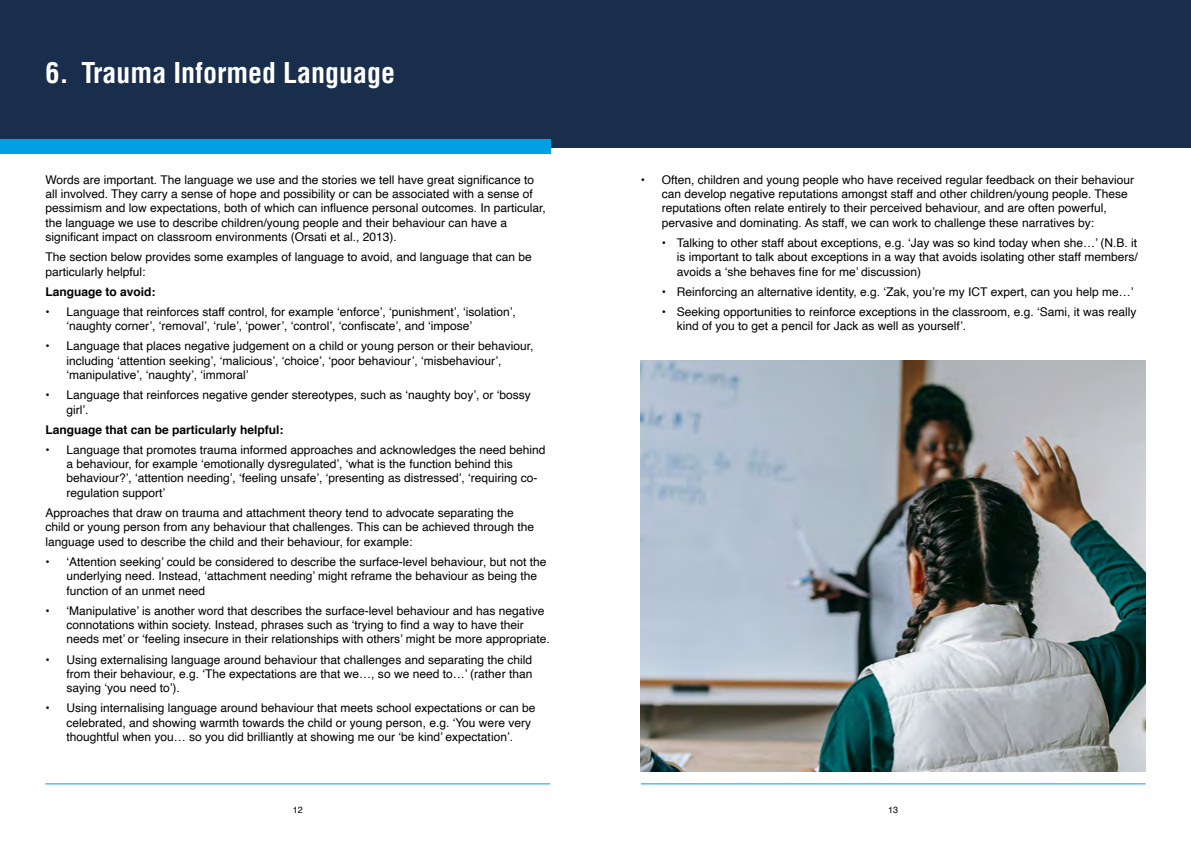
<style>
.page{position:relative;width:1191px;height:842px;background:#fff}
.page>*{position:absolute;margin:0;border:0;box-sizing:border-box;transform-origin:0 0}
.Section_header{font:700 condensed 28px "Helvetica LT Std";color:#fff}
.Body{font:12px/14.4px "Helvetica";color:#000}
.Body-2{font:700 12px "Helvetica";color:#000}
.t1{font:9px "Helvetica";color:#000}
</style>
<div class="page">
<hr style="left:45px;top:783px;width:505px;height:1px;background:#009fe3">
<hr style="left:641px;top:783px;width:504px;height:1px;background:#009fe3">
<div style="left:0;top:0;width:1191px;height:147px;background:#192d4c"></div>
<div style="left:0;top:139px;width:550px;height:15px;background:#009fe3"></div>
<img style="left:641px;top:360px;width:504px;height:411px">
<p class="Section_header" style="left:45px;top:55px;width:351px">6. Trauma Informed Language</p>
<p class="Body" style="left:45px;top:172px;width:502px">Words are important. The language we use and the stories we tell have great significance to all involved. They carry a sense of hope and possibility or can be associated with a sense of pessimism and low expectations, both of which can influence personal outcomes. In particular, the language we use to describe children/young people and their behaviour can have a significant impact on classroom environments (Orsati et al., 2013).</p>
<p class="Body" style="left:45px;top:250px;width:488px">The section below provides some examples of language to avoid, and language that can be particularly helpful:</p>
<p class="Body-2" style="left:45px;top:282px;width:112px">Language to avoid:</p>
<p class="Body" style="left:66px;top:305px;width:451px;text-indent:-21px">• Language that reinforces staff control, for example ‘enforce’, ‘punishment’, ‘isolation’, ‘naughty corner’, ‘removal’, ‘rule’, ‘power’, ‘control’, ‘confiscate’, and ‘impose’</p>
<p class="Body" style="left:66px;top:339px;width:469px;text-indent:-21px">• Language that places negative judgement on a child or young person or their behaviour, including ‘attention seeking’, ‘malicious’, ‘choice’, ‘poor behaviour’, ‘misbehaviour’, ‘manipulative’, ‘naughty’, ‘immoral’</p>
<p class="Body" style="left:66px;top:388px;width:466px;text-indent:-21px">• Language that reinforces negative gender stereotypes, such as ‘naughty boy’, or ‘bossy girl’.</p>
<p class="Body-2" style="left:45px;top:420px;width:240px">Language that can be particularly helpful:</p>
<p class="Body" style="left:66px;top:443px;width:480px;text-indent:-21px">• Language that promotes trauma informed approaches and acknowledges the need behind a behaviour, for example ‘emotionally dysregulated’, ‘what is the function behind this behaviour?’, ‘attention needing’, ‘feeling unsafe’, ‘presenting as distressed’, ‘requiring co&shy;regulation support’</p>
<p class="Body" style="left:45px;top:506px;width:490px">Approaches that draw on trauma and attachment theory tend to advocate separating the child or young person from any behaviour that challenges. This can be achieved through the language used to describe the child and their behaviour, for example:</p>
<p class="Body" style="left:66px;top:555px;width:481px;text-indent:-21px">• ‘Attention seeking’ could be considered to describe the surface-level behaviour, but not the underlying need. Instead, ‘attachment needing’ might reframe the behaviour as being the function of an unmet need</p>
<p class="Body" style="left:66px;top:604px;width:485px;text-indent:-21px">• ‘Manipulative’ is another word that describes the surface-level behaviour and has negative connotations within society. Instead, phrases such as ‘trying to find a way to have their needs met’ or ‘feeling insecure in their relationships with others’ might be more appropriate.</p>
<p class="Body" style="left:66px;top:652px;width:467px;text-align:justify;text-indent:-21px">• Using externalising language around behaviour that challenges and separating the child from their behaviour, e.g. ‘The expectations are that we…, so we need to…’ (rather than saying ‘you need to’).</p>
<p class="Body" style="left:66px;top:701px;width:470px;text-indent:-21px">• Using internalising language around behaviour that meets school expectations or can be celebrated, and showing warmth towards the child or young person, e.g. ‘You were very thoughtful when you… so you did brilliantly at showing me our ‘be kind’ expectation’.</p>
<p class="Body" style="left:662px;top:173px;width:474px;text-indent:-21px">• Often, children and young people who have received regular feedback on their behaviour can develop negative reputations amongst staff and other children/young people. These reputations often relate entirely to their perceived behaviour, and are often powerful, pervasive and dominating. As staff, we can work to challenge these narratives by:</p>
<p class="Body" style="left:677px;top:236px;width:462px;text-align:justify;text-indent:-15px">• Talking to other staff about exceptions, e.g. ‘Jay was so kind today when she…’ (N.B. it is important to talk about exceptions in a way that avoids isolating other staff members/ avoids a ‘she behaves fine for me’ discussion)</p>
<p class="Body" style="left:662px;top:285px;width:473px">• Reinforcing an alternative identity, e.g. ‘Zak, you’re my ICT expert, can you help me…’</p>
<p class="Body" style="left:677px;top:305px;width:461px;text-indent:-15px">• Seeking opportunities to reinforce exceptions in the classroom, e.g. ‘Sami, it was really kind of you to get a pencil for Jack as well as yourself’.</p>
<p class="t1" style="left:293px;top:802px;width:12px">12</p>
<p class="t1" style="left:888px;top:802px;width:12px">13</p>
</div>
